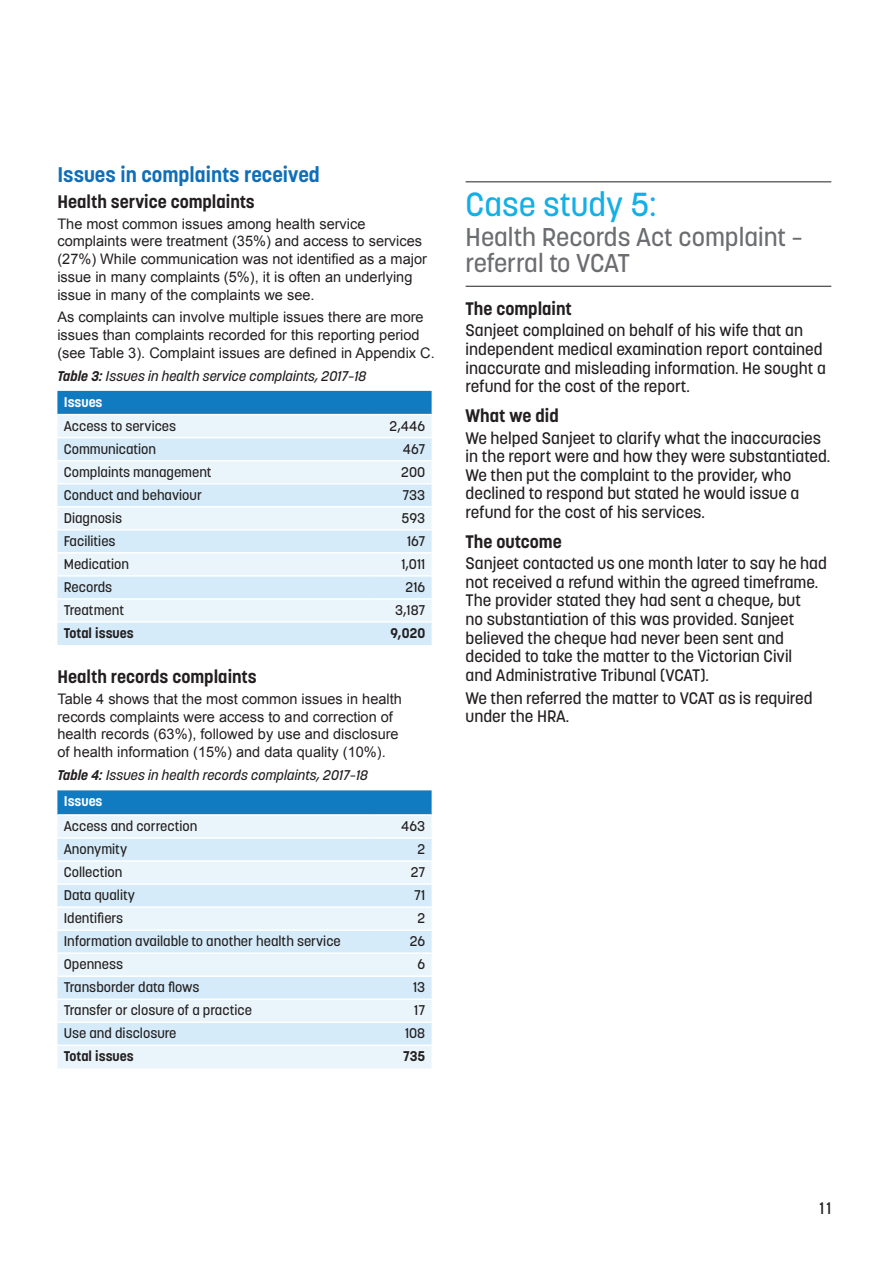
<style>
.page{position:relative;width:893px;height:1263px;background:#fff}
.page>*{position:absolute;margin:0;border:0;box-sizing:border-box;transform-origin:0 0}
.CS1{font:500 33px "Korolev";color:#13afe6}
.cs2{font:500 25.5px/26.2px "Korolev";color:#6c6d70}
.Head_1__C{font:700 21px "Korolev";color:#0f6eb8}
.Head_2{font:700 18px "Korolev";color:#231f20}
.cs_head{font:700 18px "Korolev";color:#231f20}
.cs_text{font:500 16.5px/18.6px "Korolev";color:#231f20}
.body_copy{font:14.55px/17.9px "Arial";color:#231f20}
.table_text{font:500 13.95px "Korolev";color:#231f20}
.fig_1{font:italic 500 13.95px "Korolev";color:#231f20}
.table_text-2{font:700 13.95px "Korolev";color:#231f20}
.table_text-3{font:700 13.95px "Korolev";color:#fff}
.s1{font-weight:700}
</style>
<div class="page">
<div style="left:57px;top:391px;width:375px;height:23px;background:#107bc1"></div>
<div style="left:57px;top:415px;width:375px;height:22px;background:#eaf5fb"></div>
<svg style="left:57px;top:438px;width:375px;height:207px;fill:#d5ebf9"></svg>
<hr style="left:57px;top:460px;width:315px;height:1px;background:#fff">
<hr style="left:372px;top:460px;width:60px;height:1px;background:#fff">
<hr style="left:57px;top:483px;width:315px;height:1px;background:#fff">
<hr style="left:372px;top:483px;width:60px;height:1px;background:#fff">
<hr style="left:57px;top:506px;width:315px;height:1px;background:#fff">
<hr style="left:372px;top:506px;width:60px;height:1px;background:#fff">
<hr style="left:57px;top:529px;width:315px;height:1px;background:#fff">
<hr style="left:372px;top:529px;width:60px;height:1px;background:#fff">
<hr style="left:57px;top:552px;width:315px;height:2px;background:#fff">
<hr style="left:372px;top:552px;width:60px;height:2px;background:#fff">
<hr style="left:57px;top:575px;width:315px;height:2px;background:#fff">
<hr style="left:372px;top:575px;width:60px;height:2px;background:#fff">
<hr style="left:57px;top:598px;width:315px;height:2px;background:#fff">
<hr style="left:372px;top:598px;width:60px;height:2px;background:#fff">
<hr style="left:57px;top:621px;width:315px;height:2px;background:#fff">
<hr style="left:372px;top:621px;width:60px;height:2px;background:#fff">
<div style="left:57px;top:790px;width:375px;height:24px;background:#107bc1"></div>
<div style="left:57px;top:816px;width:375px;height:252px;background:#eaf5fb"></div>
<svg style="left:57px;top:839px;width:375px;height:205px;fill:#d5ebf9"></svg>
<hr style="left:57px;top:837px;width:315px;height:2px;background:#fff">
<hr style="left:372px;top:837px;width:60px;height:2px;background:#fff">
<hr style="left:57px;top:860px;width:315px;height:2px;background:#fff">
<hr style="left:372px;top:860px;width:60px;height:2px;background:#fff">
<hr style="left:57px;top:883px;width:315px;height:2px;background:#fff">
<hr style="left:372px;top:883px;width:60px;height:2px;background:#fff">
<hr style="left:57px;top:906px;width:315px;height:2px;background:#fff">
<hr style="left:372px;top:906px;width:60px;height:2px;background:#fff">
<hr style="left:57px;top:929px;width:315px;height:2px;background:#fff">
<hr style="left:372px;top:929px;width:60px;height:2px;background:#fff">
<hr style="left:57px;top:952px;width:315px;height:2px;background:#fff">
<hr style="left:372px;top:952px;width:60px;height:2px;background:#fff">
<hr style="left:57px;top:975px;width:315px;height:2px;background:#fff">
<hr style="left:372px;top:975px;width:60px;height:2px;background:#fff">
<hr style="left:57px;top:998px;width:315px;height:2px;background:#fff">
<hr style="left:372px;top:998px;width:60px;height:2px;background:#fff">
<hr style="left:57px;top:1021px;width:315px;height:2px;background:#fff">
<hr style="left:372px;top:1021px;width:60px;height:2px;background:#fff">
<hr style="left:57px;top:1044px;width:315px;height:2px;background:#fff">
<hr style="left:372px;top:1044px;width:60px;height:2px;background:#fff">
<hr style="left:466px;top:286px;width:365px;height:1px;background:#231f20">
<hr style="left:466px;top:181px;width:365px;height:1px;background:#231f20">
<p class="Head_1__C" style="left:57px;top:161px;width:264px">Issues in complaints received</p>
<p class="Head_2" style="left:57px;top:190px;width:199px">Health service complaints</p>
<p class="body_copy" style="left:57px;top:215px;width:371px">The most common issues among health service complaints were treatment (35%) and access to services (27%) While communication was not identified as a major issue in many complaints (5%), it is often an underlying issue in many of the complaints we see.</p>
<p class="body_copy" style="left:57px;top:308px;width:379px">As complaints can involve multiple issues there are more issues than complaints recorded for this reporting period (see Table 3). Complaint issues are defined in Appendix C.</p>
<p class="fig_1" style="left:57px;top:367px;width:310px"><span class="s1">Table 3:</span> Issues in health service complaints, 2017–18</p>
<p class="table_text-3" style="left:64px;top:393px;width:40px">Issues</p>
<p class="table_text" style="left:64px;top:417px;width:114px">Access to services</p>
<p class="table_text" style="left:390px;top:417px;width:37px">2,446</p>
<p class="table_text" style="left:64px;top:440px;width:94px">Communication</p>
<p class="table_text" style="left:403px;top:440px;width:24px">467</p>
<p class="table_text" style="left:64px;top:463px;width:149px">Complaints management</p>
<p class="table_text" style="left:401px;top:463px;width:26px">200</p>
<p class="table_text" style="left:64px;top:486px;width:140px">Conduct and behaviour</p>
<p class="table_text" style="left:403px;top:486px;width:24px">733</p>
<p class="table_text" style="left:64px;top:509px;width:60px">Diagnosis</p>
<p class="table_text" style="left:401px;top:509px;width:25px">593</p>
<p class="table_text" style="left:64px;top:532px;width:53px">Facilities</p>
<p class="table_text" style="left:407px;top:532px;width:20px">167</p>
<p class="table_text" style="left:64px;top:555px;width:67px">Medication</p>
<p class="table_text" style="left:401px;top:555px;width:25px">1,011</p>
<p class="table_text" style="left:64px;top:578px;width:50px">Records</p>
<p class="table_text" style="left:405px;top:578px;width:21px">216</p>
<p class="table_text" style="left:64px;top:601px;width:62px">Treatment</p>
<p class="table_text" style="left:395px;top:601px;width:32px">3,187</p>
<p class="table_text-2" style="left:64px;top:624px;width:71px">Total issues</p>
<p class="table_text-2" style="left:390px;top:624px;width:36px">9,020</p>
<p class="Head_2" style="left:57px;top:665px;width:201px">Health records complaints</p>
<p class="body_copy" style="left:57px;top:690px;width:346px">Table 4 shows that the most common issues in health records complaints were access to and correction of health records (63%), followed by use and disclosure of health information (15%) and data quality (10%).</p>
<p class="fig_1" style="left:57px;top:766px;width:312px"><span class="s1">Table 4:</span> Issues in health records complaints, 2017–18</p>
<p class="table_text-3" style="left:64px;top:793px;width:40px">Issues</p>
<p class="table_text" style="left:64px;top:817px;width:135px">Access and correction</p>
<p class="table_text" style="left:401px;top:817px;width:26px">463</p>
<p class="table_text" style="left:64px;top:840px;width:65px">Anonymity</p>
<p class="table_text" style="left:417px;top:840px;width:9px">2</p>
<p class="table_text" style="left:64px;top:863px;width:60px">Collection</p>
<p class="table_text" style="left:411px;top:863px;width:16px">27</p>
<p class="table_text" style="left:64px;top:886px;width:73px">Data quality</p>
<p class="table_text" style="left:414px;top:886px;width:12px">71</p>
<p class="table_text" style="left:64px;top:909px;width:61px">Identifiers</p>
<p class="table_text" style="left:417px;top:909px;width:9px">2</p>
<p class="table_text" style="left:64px;top:932px;width:278px">Information available to another health service</p>
<p class="table_text" style="left:410px;top:932px;width:17px">26</p>
<p class="table_text" style="left:64px;top:955px;width:61px">Openness</p>
<p class="table_text" style="left:417px;top:955px;width:9px">6</p>
<p class="table_text" style="left:64px;top:978px;width:137px">Transborder data flows</p>
<p class="table_text" style="left:413px;top:978px;width:14px">13</p>
<p class="table_text" style="left:64px;top:1001px;width:190px">Transfer or closure of a practice</p>
<p class="table_text" style="left:414px;top:1001px;width:12px">17</p>
<p class="table_text" style="left:64px;top:1024px;width:114px">Use and disclosure</p>
<p class="table_text" style="left:405px;top:1024px;width:22px">108</p>
<p class="table_text-2" style="left:64px;top:1048px;width:71px">Total issues</p>
<p class="table_text-2" style="left:403px;top:1048px;width:24px">735</p>
<p class="CS1" style="left:466px;top:184px;width:192px">Case study 5:</p>
<p class="cs2" style="left:466px;top:224px;width:339px">Health Records Act complaint – referral to VCAT</p>
<p class="cs_head" style="left:466px;top:297px;width:108px">The complaint</p>
<p class="cs_text" style="left:466px;top:321px;width:362px">Sanjeet complained on behalf of his wife that an independent medical examination report contained inaccurate and misleading information. He sought a refund for the cost of the report.</p>
<p class="cs_head" style="left:466px;top:404px;width:95px">What we did</p>
<p class="cs_text" style="left:466px;top:428px;width:366px">We helped Sanjeet to clarify what the inaccuracies in the report were and how they were substantiated.<br>We then put the complaint to the provider, who declined to respond but stated he would issue a refund for the cost of his services.</p>
<p class="cs_head" style="left:466px;top:530px;width:98px">The outcome</p>
<p class="cs_text" style="left:466px;top:554px;width:363px">Sanjeet contacted us one month later to say he had not received a refund within the agreed timeframe.<br>The provider stated they had sent a cheque, but<br>no substantiation of this was provided. Sanjeet believed the cheque had never been sent and decided to take the matter to the Victorian Civil<br>and Administrative Tribunal (VCAT).</p>
<p class="cs_text" style="left:466px;top:689px;width:348px">We then referred the matter to VCAT as is required under the HRA.</p>
<p class="cs_text" style="left:819px;top:1198px;width:13px">11</p>
</div>
